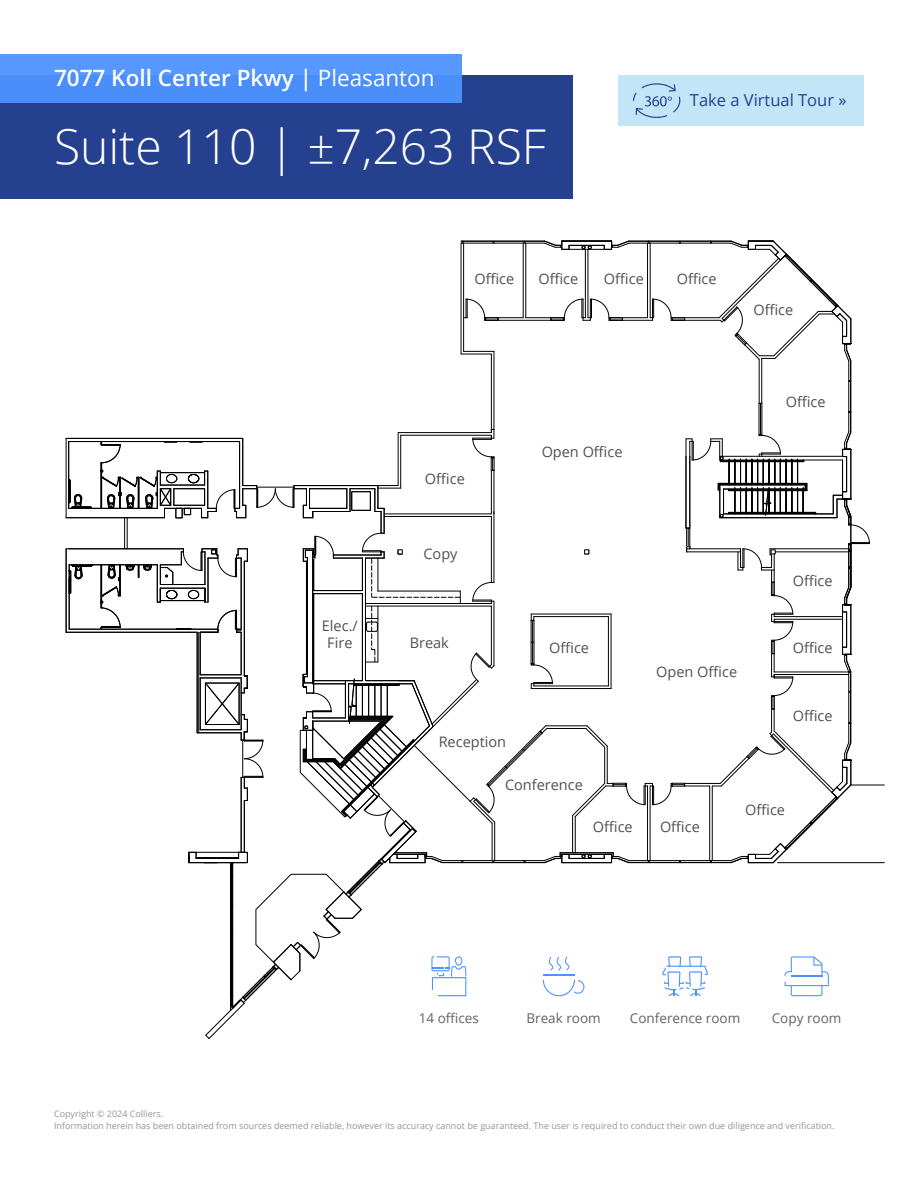
<style>
.page{position:relative;width:918px;height:1188px;background:#fff}
.page>*{position:absolute;margin:0;border:0;box-sizing:border-box;transform-origin:0 0}
.t1{font:300 48px "Open Sans";color:#fff}
.t2{font:22.5px "Open Sans";color:#fff}
.t3{font:16.5px "Open Sans";color:#25408f}
.t4{font:14.55px/17.4px "Open Sans";color:#4d5056;text-align:center}
.t5{font:13.5px "Open Sans";color:#5f6369}
.t6{font:9px "Open Sans";color:#929799}
.s1{font-style:inherit}
</style>
<div class="page">
<hr style="left:629px;top:241px;width:102px;height:1px;background:#000">
<hr style="left:629px;top:243px;width:102px;height:1px;background:#000">
<hr style="left:461px;top:241px;width:84px;height:1px;background:#000">
<hr style="left:461px;top:243px;width:83px;height:1px;background:#000">
<hr style="left:562px;top:241px;width:50px;height:1px;background:#000">
<hr style="left:569px;top:245px;width:35px;height:1px;background:#000">
<svg style="left:524px;top:241px;width:46px;height:9px"></svg>
<svg style="left:582px;top:246px;width:9px;height:3px"></svg>
<svg style="left:604px;top:241px;width:25px;height:9px"></svg>
<hr style="left:69px;top:629px;width:149px;height:1px;background:#000">
<hr style="left:66px;top:632px;width:131px;height:1px;background:#000">
<hr style="left:66px;top:517px;width:98px;height:1px;background:#000">
<hr style="left:69px;top:565px;width:88px;height:1px;background:#000">
<hr style="left:69px;top:508px;width:88px;height:1px;background:#000">
<hr style="left:66px;top:549px;width:117px;height:1px;background:#000">
<hr style="left:66px;top:438px;width:177px;height:1px;background:#000">
<hr style="left:69px;top:441px;width:171px;height:1px;background:#000">
<hr style="left:66px;top:438px;width:1px;height:80px;background:#000">
<hr style="left:68px;top:442px;width:1px;height:66px;background:#000">
<hr style="left:66px;top:549px;width:1px;height:83px;background:#000">
<hr style="left:69px;top:565px;width:1px;height:64px;background:#000">
<hr style="left:849px;top:361px;width:1px;height:52px;background:#000">
<hr style="left:851px;top:361px;width:1px;height:52px;background:#000">
<hr style="left:850px;top:381px;width:1px;height:30px;background:#000">
<hr style="left:569px;top:249px;width:35px;height:1px;background:#000">
<hr style="left:494px;top:351px;width:1px;height:79px;background:#000">
<hr style="left:491px;top:354px;width:1px;height:76px;background:#000">
<hr style="left:461px;top:354px;width:30px;height:1px;background:#000">
<hr style="left:464px;top:351px;width:30px;height:1px;background:#000">
<hr style="left:650px;top:243px;width:1px;height:75px;background:#000">
<hr style="left:647px;top:243px;width:1px;height:75px;background:#000">
<hr style="left:526px;top:243px;width:1px;height:75px;background:#000">
<hr style="left:523px;top:243px;width:1px;height:75px;background:#000">
<hr style="left:588px;top:249px;width:1px;height:69px;background:#000">
<hr style="left:585px;top:249px;width:1px;height:69px;background:#000">
<hr style="left:463px;top:243px;width:1px;height:109px;background:#000">
<hr style="left:461px;top:243px;width:1px;height:111px;background:#000">
<hr style="left:685px;top:317px;width:34px;height:1px;background:#000">
<hr style="left:685px;top:320px;width:35px;height:1px;background:#000">
<hr style="left:761px;top:358px;width:1px;height:45px;background:#000">
<hr style="left:759px;top:359px;width:1px;height:44px;background:#000">
<svg style="left:464px;top:299px;width:221px;height:22px"></svg>
<svg style="left:69px;top:565px;width:24px;height:29px"></svg>
<svg style="left:69px;top:480px;width:23px;height:28px"></svg>
<hr style="left:759px;top:403px;width:1px;height:32px;background:#000">
<hr style="left:760px;top:403px;width:1px;height:31px;background:#000">
<hr style="left:762px;top:403px;width:1px;height:31px;background:#000">
<svg style="left:710px;top:241px;width:142px;height:141px"></svg>
<hr style="left:778px;top:862px;width:106px;height:1px;background:#000">
<hr style="left:851px;top:785px;width:33px;height:1px;background:#000">
<svg style="left:101px;top:411px;width:769px;height:628px"></svg>
<hr style="left:791px;top:975px;width:31px;height:1px;background:#4d93ff">
<div style="left:619px;top:75px;width:245px;height:51px;background:#c3e5f7"></div>
<svg style="left:633px;top:83px;width:48px;height:35px"></svg>
<div style="left:0;top:75px;width:573px;height:124px;background:#25408f"></div>
<div style="left:0;top:54px;width:462px;height:48px;background:#4d93ff"></div>
<p class="t2" style="left:54px;top:63px;width:382px">7077 Koll Center Pkwy | <span class="s1">Pleasanton</span></p>
<p class="t1" style="left:54px;top:113px;width:493px">Suite 110 | ±7,263 RSF</p>
<p class="t3" style="left:690px;top:89px;width:158px">Take a Virtual Tour »</p>
<p class="t4" style="left:322px;top:617px;width:37px">Elec./<br>Fire</p>
<p class="t4" style="left:474px;top:270px;width:41px">Office</p>
<p class="t4" style="left:539px;top:270px;width:41px">Office</p>
<p class="t4" style="left:604px;top:270px;width:41px">Office</p>
<p class="t4" style="left:677px;top:270px;width:41px">Office</p>
<p class="t4" style="left:753px;top:301px;width:41px">Office</p>
<p class="t4" style="left:425px;top:469px;width:41px">Office</p>
<p class="t4" style="left:542px;top:443px;width:82px">Open Office</p>
<p class="t4" style="left:786px;top:393px;width:41px">Office</p>
<p class="t4" style="left:423px;top:545px;width:36px">Copy</p>
<p class="t4" style="left:793px;top:572px;width:41px">Office</p>
<p class="t4" style="left:410px;top:634px;width:41px">Break</p>
<p class="t4" style="left:549px;top:639px;width:41px">Office</p>
<p class="t4" style="left:656px;top:662px;width:82px">Open Office</p>
<p class="t4" style="left:793px;top:639px;width:41px">Office</p>
<p class="t4" style="left:439px;top:732px;width:69px">Reception</p>
<p class="t4" style="left:505px;top:775px;width:79px">Conference</p>
<p class="t4" style="left:593px;top:818px;width:41px">Office</p>
<p class="t4" style="left:660px;top:818px;width:41px">Office</p>
<p class="t4" style="left:793px;top:707px;width:41px">Office</p>
<p class="t4" style="left:745px;top:800px;width:41px">Office</p>
<p class="t5" style="left:419px;top:1009px;width:62px">14 offices</p>
<p class="t5" style="left:526px;top:1009px;width:76px">Break room</p>
<p class="t5" style="left:630px;top:1009px;width:112px">Conference room</p>
<p class="t5" style="left:772px;top:1009px;width:71px">Copy room</p>
<p class="t6" style="left:54px;top:1107px;width:111px">Copyright © 2024 Colliers.</p>
<p class="t6" style="left:54px;top:1119px;width:782px">Information herein has been obtained from sources deemed reliable, however its accuracy cannot be guaranteed. The user is required to conduct their own due diligence and verification.</p>
</div>
